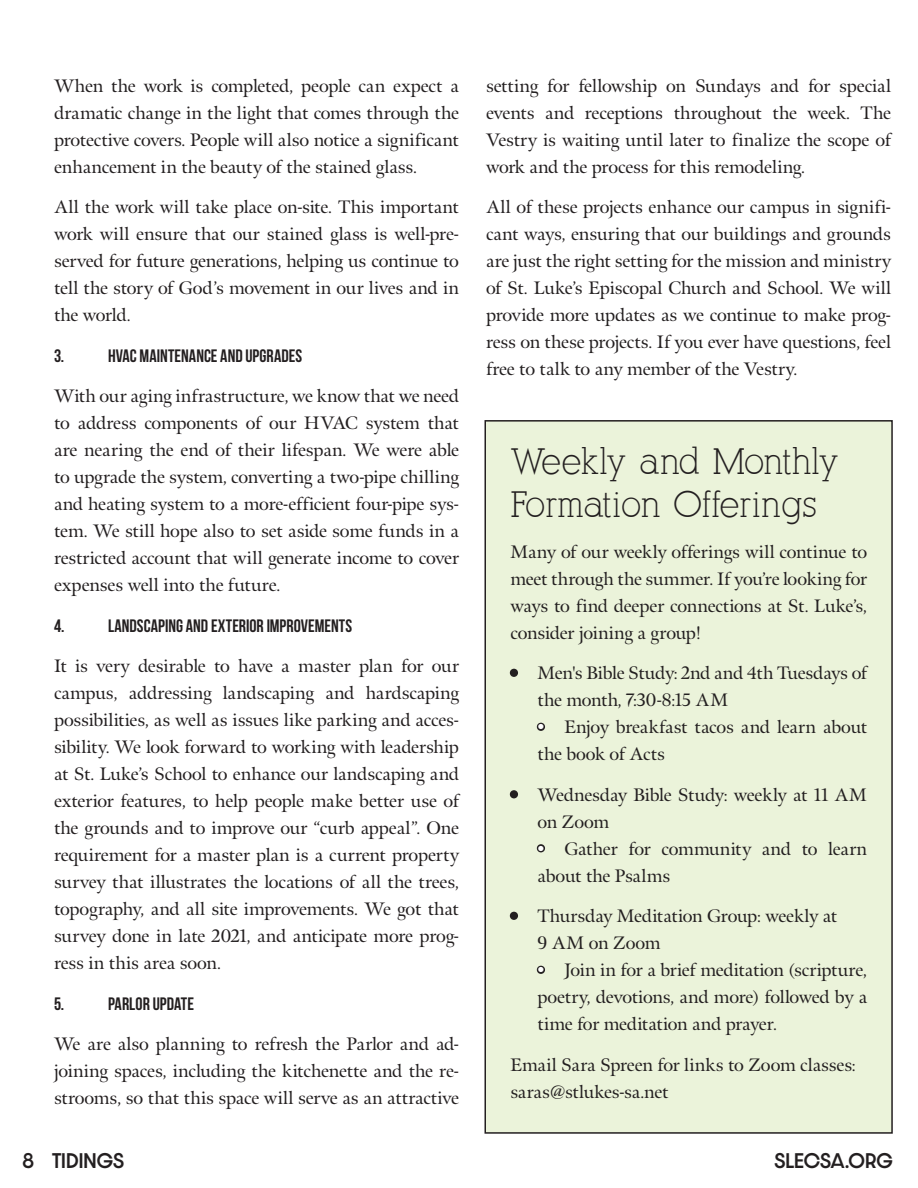
<style>
.page{position:relative;width:918px;height:1188px;background:#fff}
.page>*{position:absolute;margin:0;border:0;box-sizing:border-box;transform-origin:0 0}
.Alexandria_Headline{font:36px "Alexandria FLF";color:#231f20}
.Alexandria_Headline-2{font:36px "Alexandria FLF";letter-spacing:-.03em;color:#231f20}
.t1{font:18px/27px "Meno";letter-spacing:-.01em;color:#231f20;text-align:justify}
.t2{font:700 18px "Bebas Neue";color:#231f20}
.t3{font:500 18px "Dazzle Unicase";color:#231f20}
.s1{color:#fff}
</style>
<div class="page">
<div style="left:485px;top:421px;width:407px;height:712px;background:#ebf3da"></div>
<div style="left:484px;top:420px;width:409px;height:714px;border:2px solid #231f20"></div>
<div style="left:510px;top:669px;width:8px;height:8px;border:3px solid #231f20;border-radius:50%"></div>
<div style="left:537px;top:723px;width:8px;height:8px;border:3px solid #231f20;border-radius:50%"></div>
<div style="left:510px;top:790px;width:8px;height:8px;border:3px solid #231f20;border-radius:50%"></div>
<div style="left:537px;top:844px;width:8px;height:8px;border:3px solid #231f20;border-radius:50%"></div>
<div style="left:510px;top:912px;width:8px;height:8px;border:3px solid #231f20;border-radius:50%"></div>
<div style="left:537px;top:966px;width:8px;height:8px;border:3px solid #231f20;border-radius:50%"></div>
<p class="t1" style="left:54px;top:72px;width:406px">When the work is completed, people can expect a dramatic change in the light that comes through the protective covers. People will also notice a significant enhancement in the beauty of the stained glass.</p>
<p class="t1" style="left:54px;top:193px;width:406px">All the work will take place on-site. This important work will ensure that our stained glass is well-pre&shy;served for future generations, helping us continue to tell the story of God’s movement in our lives and in the world.</p>
<p class="t2" style="left:54px;top:346px;width:12px">3.</p>
<p class="t2" style="left:108px;top:346px;width:196px">HVAC MAINTENANCE AND UPGRADES</p>
<p class="t1" style="left:54px;top:382px;width:407px">With our aging infrastructure, we know that we need to address components of our HVAC system that are nearing the end of their lifespan. We were able to upgrade the system, converting a two-pipe chilling and heating system to a more-efficient four-pipe sys&shy;tem. We still hope also to set aside some funds in a restricted account that will generate income to cover expenses well into the future.</p>
<p class="t2" style="left:54px;top:616px;width:12px">4.</p>
<p class="t2" style="left:108px;top:616px;width:246px">LANDSCAPING AND EXTERIOR IMPROVEMENTS</p>
<p class="t1" style="left:54px;top:652px;width:407px">It is very desirable to have a master plan for our campus, addressing landscaping and hardscaping possibilities, as well as issues like parking and acces&shy;sibility. We look forward to working with leadership at St. Luke’s School to enhance our landscaping and exterior features, to help people make better use of the grounds and to improve our “curb appeal”. One requirement for a master plan is a current property survey that illustrates the locations of all the trees, topography, and all site improvements. We got that survey done in late 2021, and anticipate more prog&shy;ress in this area soon.</p>
<p class="t2" style="left:54px;top:994px;width:12px">5.</p>
<p class="t2" style="left:108px;top:994px;width:88px">PARLOR UPDATE</p>
<p class="t1" style="left:54px;top:1030px;width:406px">We are also planning to refresh the Parlor and ad&shy;joining spaces, including the kitchenette and the re&shy;strooms, so that this space will serve as an attractive</p>
<p class="t1" style="left:486px;top:72px;width:407px">setting for fellowship on Sundays and for special events and receptions throughout the week. The Vestry is waiting until later to finalize the scope of work and the process for this remodeling.</p>
<p class="t1" style="left:486px;top:193px;width:407px">All of these projects enhance our campus in signifi&shy;cant ways, ensuring that our buildings and grounds are just the right setting for the mission and ministry of St. Luke’s Episcopal Church and School. We will provide more updates as we continue to make prog&shy;ress on these projects. If you ever have questions, feel free to talk to any member of the Vestry.</p>
<p class="Alexandria_Headline-2" style="left:510px;top:442px;width:330px">Weekly and Monthly</p>
<p class="Alexandria_Headline" style="left:510px;top:485px;width:307px">Formation Offerings</p>
<p class="t1" style="left:510px;top:538px;width:358px">Many of our weekly offerings will continue to meet through the summer. If you’re looking for ways to find deeper connections at St. Luke’s, consider joining a group!</p>
<p class="t1" style="left:537px;top:659px;width:331px;text-indent:-27px">• Men's Bible Study: 2nd and 4th Tuesdays of the month, 7:30-8:15 AM</p>
<p class="t1" style="left:537px;top:713px;width:331px"><span class="s1">•</span> Enjoy breakfast tacos and learn about the book of Acts</p>
<p class="t1" style="left:537px;top:781px;width:331px;text-indent:-27px">• Wednesday Bible Study: weekly at 11 AM on Zoom</p>
<p class="t1" style="left:537px;top:835px;width:331px"><span class="s1">•</span> Gather for community and to learn about the Psalms</p>
<p class="t1" style="left:510px;top:902px;width:328px">• Thursday Meditation Group: weekly at</p>
<p class="t1" style="left:537px;top:929px;width:125px">9 AM on Zoom</p>
<p class="t1" style="left:537px;top:956px;width:331px"><span class="s1">•</span> Join in for a brief meditation (scripture, poetry, devotions, and more) followed by a time for meditation and prayer.</p>
<p class="t1" style="left:510px;top:1051px;width:347px">Email Sara Spreen for links to Zoom classes:</p>
<p class="t1" style="left:510px;top:1078px;width:159px">saras@stlukes-sa.net</p>
<p class="t3" style="left:22px;top:1147px;width:103px">8 TIDINGS</p>
<p class="t3" style="left:774px;top:1147px;width:120px">SLECSA.ORG</p>
</div>
